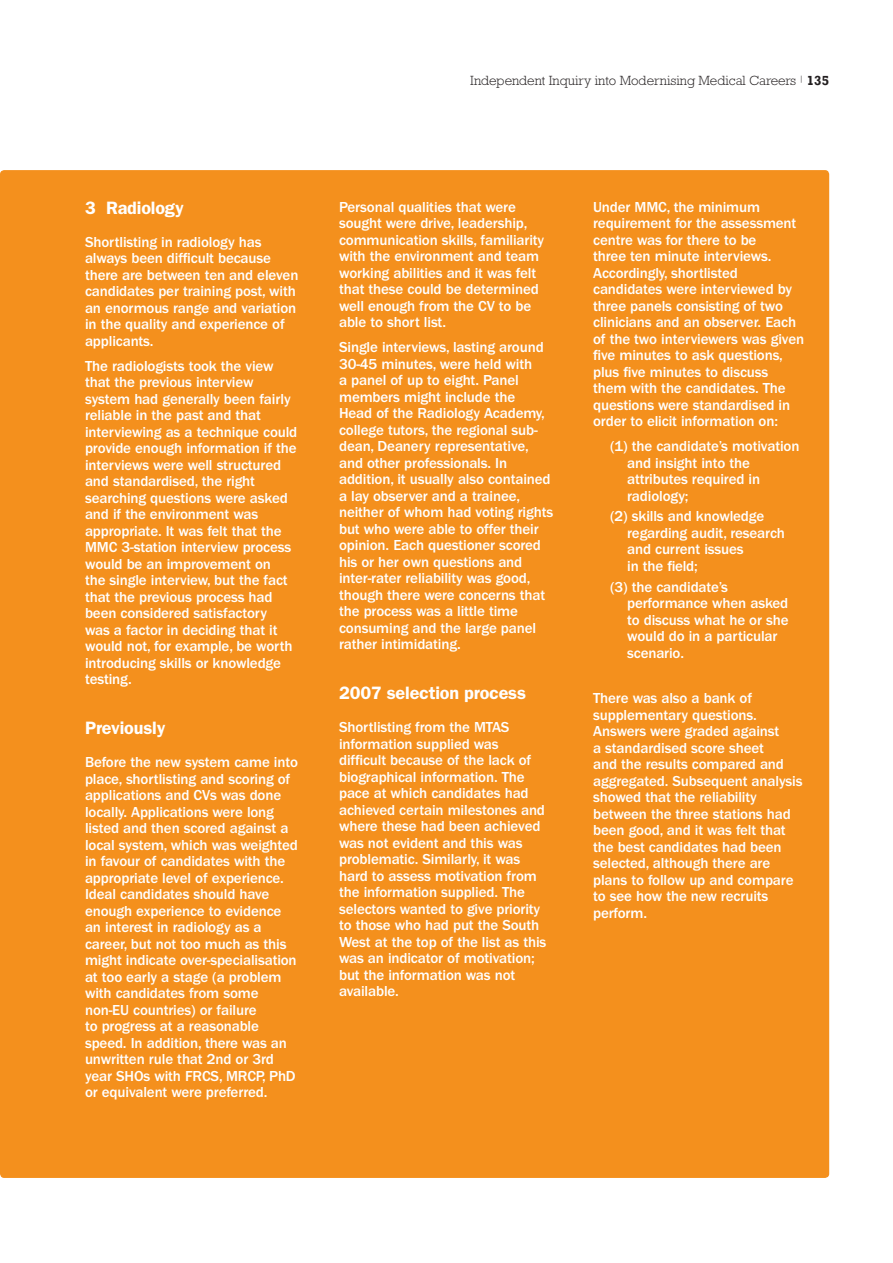
<style>
.page{position:relative;width:893px;height:1263px;background:#fff}
.page>*{position:absolute;margin:0;border:0;box-sizing:border-box;transform-origin:0 0}
.t1{font:600 18px "ITC Franklin Gothic Std";letter-spacing:-.01em;color:#fff}
.t2{font:500 15px/16.5px "ITC Franklin Gothic Std";letter-spacing:-.01em;color:#fff}
.t3{font:300 13.5px "Rockwell Std";color:#231f20}
.s1{font-family:"Rockwell";font-weight:700}
</style>
<div class="page">
<div style="left:0;top:170px;width:829px;height:1008px;background:#f4901d;border-radius:4px"></div>
<p class="t3" style="left:470px;top:73px;width:360px">Independent Inquiry into Modernising Medical Careers <sup>|</sup> <span class="s1">135</span></p>
<p class="t1" style="left:85px;top:197px;width:100px">3 Radiology</p>
<p class="t2" style="left:85px;top:234px;width:215px">Shortlisting in radiology has always been difficult because there are between ten and eleven candidates per training post, with an enormous range and variation in the quality and experience of applicants.</p>
<p class="t2" style="left:85px;top:358px;width:214px">The radiologists took the view that the previous interview system had generally been fairly reliable in the past and that interviewing as a technique could provide enough information if the interviews were well structured and standardised, the right searching questions were asked and if the environment was appropriate. It was felt that the<br>MMC 3-station interview process would be an improvement on<br>the single interview, but the fact that the previous process had been considered satisfactory<br>was a factor in deciding that it would not, for example, be worth introducing skills or knowledge testing.</p>
<p class="t1" style="left:85px;top:717px;width:82px">Previously</p>
<p class="t2" style="left:85px;top:754px;width:214px">Before the new system came into place, shortlisting and scoring of applications and CVs was done locally. Applications were long listed and then scored against a local system, which was weighted in favour of candidates with the appropriate level of experience.<br>Ideal candidates should have enough experience to evidence an interest in radiology as a career, but not too much as this might indicate over-specialisation at too early a stage (a problem with candidates from some non-EU countries) or failure<br>to progress at a reasonable speed. In addition, there was an unwritten rule that 2nd or 3rd year SHOs with FRCS, MRCP, PhD or equivalent were preferred.</p>
<p class="t2" style="left:339px;top:198px;width:207px">Personal qualities that were sought were drive, leadership, communication skills, familiarity with the environment and team working abilities and it was felt that these could be determined well enough from the CV to be able to short list.</p>
<p class="t2" style="left:339px;top:339px;width:216px">Single interviews, lasting around<br>30-45 minutes, were held with<br>a panel of up to eight. Panel members might include the<br>Head of the Radiology Academy, college tutors, the regional sub&shy;dean, Deanery representative, and other professionals. In addition, it usually also contained a lay observer and a trainee, neither of whom had voting rights but who were able to offer their opinion. Each questioner scored his or her own questions and inter-rater reliability was good, though there were concerns that the process was a little time consuming and the large panel rather intimidating.</p>
<p class="t1" style="left:339px;top:682px;width:189px">2007 selection process</p>
<p class="t2" style="left:339px;top:719px;width:209px">Shortlisting from the MTAS information supplied was difficult because of the lack of biographical information. The pace at which candidates had achieved certain milestones and where these had been achieved was not evident and this was problematic. Similarly, it was hard to assess motivation from the information supplied. The selectors wanted to give priority to those who had put the South<br>West at the top of the list as this was an indicator of motivation; but the information was not available.</p>
<p class="t2" style="left:593px;top:198px;width:213px">Under MMC, the minimum requirement for the assessment centre was for there to be<br>three ten minute interviews.<br>Accordingly, shortlisted candidates were interviewed by three panels consisting of two clinicians and an observer. Each of the two interviewers was given five minutes to ask questions, plus five minutes to discuss them with the candidates. The questions were standardised in order to elicit information on:</p>
<p class="t2" style="left:627px;top:438px;width:174px;text-indent:-17px">(1) the candidate’s motivation and insight into the attributes required in radiology;</p>
<p class="t2" style="left:627px;top:508px;width:159px;text-indent:-17px">(2) skills and knowledge regarding audit, research and current issues<br>in the field;</p>
<p class="t2" style="left:627px;top:578px;width:163px;text-indent:-17px">(3) the candidate’s performance when asked to discuss what he or she would do in a particular scenario.</p>
<p class="t2" style="left:593px;top:690px;width:211px">There was also a bank of supplementary questions.<br>Answers were graded against<br>a standardised score sheet<br>and the results compared and aggregated. Subsequent analysis showed that the reliability between the three stations had been good, and it was felt that the best candidates had been selected, although there are plans to follow up and compare to see how the new recruits perform.</p>
</div>
